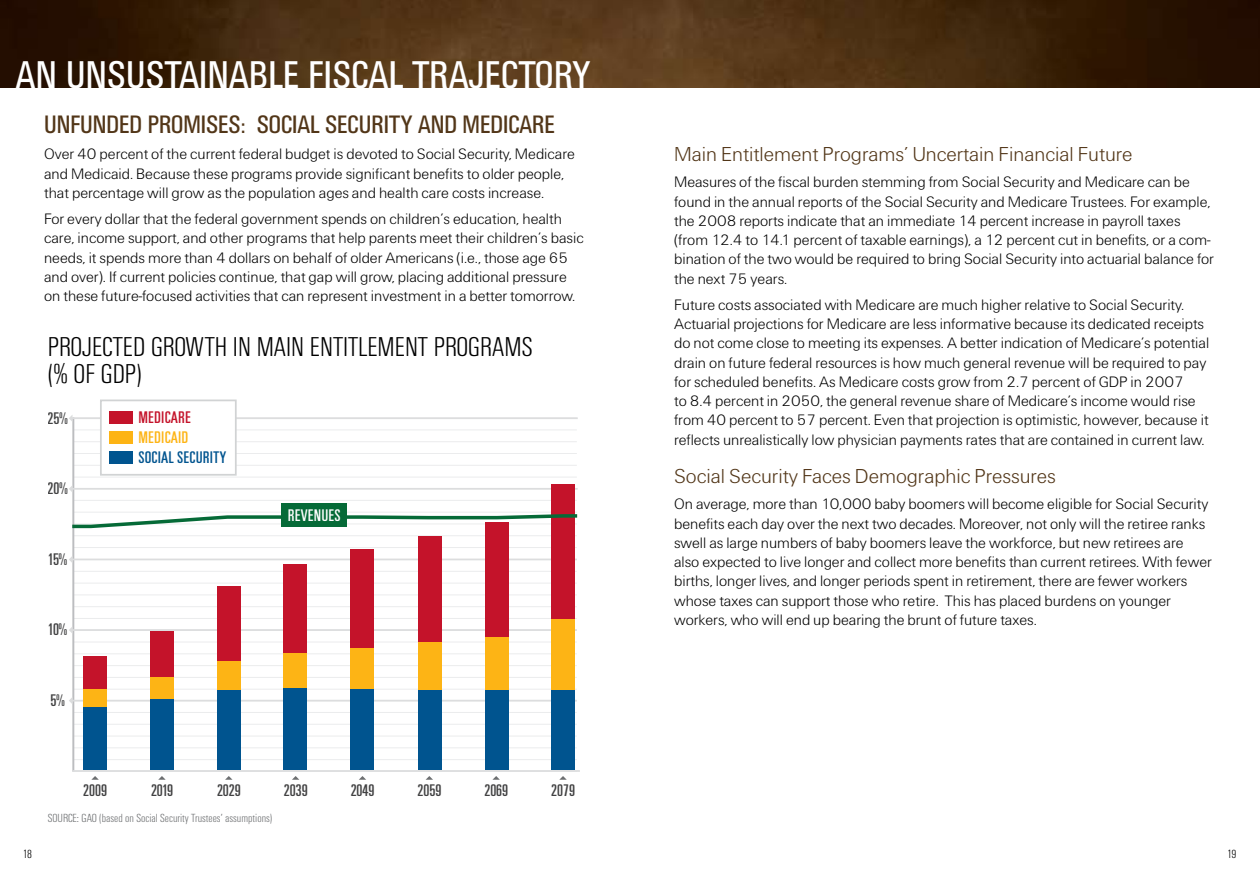
<style>
.page{position:relative;width:1260px;height:882px;background:#fff}
.page>*{position:absolute;margin:0;border:0;box-sizing:border-box;transform-origin:0 0}
.t1{font:40.25px "Univers U57";letter-spacing:.01em;color:#fff}
.t2{font:28.35px/26.9px "Univers U47";color:#000}
.t3{font:26.25px "Univers U57";color:#523618}
.t4{font:21px "Univers U45";color:#523618}
.t5{font:17.5px "Univers U59";letter-spacing:-.04em;color:#414142}
.t6{font:17.5px "Univers U59";letter-spacing:.01em;color:#00548f}
.t7{font:17.5px "Univers U59";letter-spacing:.01em;color:#c4132a}
.t8{font:17.5px "Univers U59";letter-spacing:.01em;color:#fdb415}
.t9{font:17.5px "Univers U59";letter-spacing:.01em;color:#fff}
.t10{font:15.75px/19.2px "Univers U45";color:#000}
.t11{font:12.25px "Univers U47";color:#6d6f71}
.t12{font:12.25px "Univers U47";color:#000}
</style>
<div class="page">
<img style="left:0;top:0;width:1260px;height:87px">
<hr style="left:73px;top:759px;width:504px;height:1px;background:#ebeced">
<hr style="left:73px;top:736px;width:504px;height:1px;background:#ebeced">
<hr style="left:73px;top:724px;width:504px;height:1px;background:#ebeced">
<hr style="left:73px;top:747px;width:504px;height:1px;background:#ebeced">
<hr style="left:73px;top:712px;width:504px;height:1px;background:#ebeced">
<hr style="left:73px;top:689px;width:504px;height:1px;background:#ebeced">
<hr style="left:73px;top:665px;width:504px;height:1px;background:#ebeced">
<hr style="left:73px;top:653px;width:504px;height:1px;background:#ebeced">
<hr style="left:73px;top:677px;width:504px;height:1px;background:#ebeced">
<hr style="left:73px;top:642px;width:504px;height:1px;background:#ebeced">
<hr style="left:73px;top:618px;width:504px;height:1px;background:#ebeced">
<hr style="left:73px;top:594px;width:504px;height:1px;background:#ebeced">
<hr style="left:73px;top:583px;width:504px;height:1px;background:#ebeced">
<hr style="left:73px;top:606px;width:504px;height:1px;background:#ebeced">
<hr style="left:73px;top:571px;width:504px;height:1px;background:#ebeced">
<hr style="left:73px;top:547px;width:504px;height:1px;background:#ebeced">
<hr style="left:73px;top:535px;width:504px;height:1px;background:#ebeced">
<hr style="left:73px;top:500px;width:504px;height:1px;background:#ebeced">
<hr style="left:73px;top:477px;width:504px;height:1px;background:#ebeced">
<hr style="left:73px;top:453px;width:504px;height:1px;background:#ebeced">
<hr style="left:73px;top:441px;width:504px;height:1px;background:#ebeced">
<hr style="left:73px;top:465px;width:504px;height:1px;background:#ebeced">
<hr style="left:73px;top:429px;width:504px;height:1px;background:#ebeced">
<hr style="left:72px;top:417px;width:2px;height:354px;background:#bcbdc0">
<hr style="left:70px;top:488px;width:508px;height:2px;background:#dcddde">
<hr style="left:70px;top:559px;width:507px;height:1px;background:#dcddde">
<hr style="left:70px;top:417px;width:508px;height:2px;background:#dcddde">
<hr style="left:70px;top:629px;width:507px;height:2px;background:#dcddde">
<hr style="left:70px;top:700px;width:507px;height:2px;background:#dcddde">
<hr style="left:72px;top:770px;width:508px;height:2px;background:#dcddde">
<svg style="left:91px;top:776px;width:8px;height:4px"></svg>
<svg style="left:158px;top:776px;width:8px;height:4px"></svg>
<svg style="left:225px;top:776px;width:8px;height:4px"></svg>
<svg style="left:292px;top:776px;width:7px;height:4px"></svg>
<svg style="left:359px;top:776px;width:7px;height:4px"></svg>
<svg style="left:426px;top:776px;width:7px;height:4px"></svg>
<svg style="left:492px;top:776px;width:8px;height:4px"></svg>
<svg style="left:559px;top:776px;width:8px;height:4px"></svg>
<div style="left:84px;top:706px;width:23px;height:64px;background:#00548f"></div>
<div style="left:151px;top:699px;width:23px;height:71px;background:#00548f"></div>
<div style="left:217px;top:690px;width:23px;height:80px;background:#00548f"></div>
<div style="left:284px;top:688px;width:23px;height:82px;background:#00548f"></div>
<div style="left:351px;top:689px;width:23px;height:81px;background:#00548f"></div>
<div style="left:418px;top:689px;width:23px;height:81px;background:#00548f"></div>
<div style="left:485px;top:689px;width:23px;height:81px;background:#00548f"></div>
<div style="left:552px;top:689px;width:23px;height:81px;background:#00548f"></div>
<div style="left:84px;top:689px;width:23px;height:17px;background:#fdb415"></div>
<div style="left:151px;top:676px;width:23px;height:23px;background:#fdb415"></div>
<div style="left:217px;top:661px;width:23px;height:29px;background:#fdb415"></div>
<div style="left:284px;top:652px;width:23px;height:36px;background:#fdb415"></div>
<div style="left:351px;top:648px;width:23px;height:41px;background:#fdb415"></div>
<div style="left:418px;top:642px;width:23px;height:47px;background:#fdb415"></div>
<div style="left:485px;top:637px;width:23px;height:52px;background:#fdb415"></div>
<div style="left:552px;top:618px;width:23px;height:71px;background:#fdb415"></div>
<div style="left:84px;top:656px;width:23px;height:33px;background:#c4132a"></div>
<div style="left:151px;top:631px;width:23px;height:45px;background:#c4132a"></div>
<div style="left:217px;top:587px;width:23px;height:74px;background:#c4132a"></div>
<div style="left:284px;top:564px;width:23px;height:88px;background:#c4132a"></div>
<div style="left:351px;top:549px;width:23px;height:99px;background:#c4132a"></div>
<div style="left:418px;top:537px;width:23px;height:105px;background:#c4132a"></div>
<div style="left:485px;top:522px;width:23px;height:115px;background:#c4132a"></div>
<div style="left:552px;top:484px;width:23px;height:134px;background:#c4132a"></div>
<svg style="left:72px;top:512px;width:506px;height:18px"></svg>
<div style="left:101px;top:400px;width:135px;height:75px;background:#fff"></div>
<div style="left:100px;top:400px;width:137px;height:76px;border:2px solid #d1d3d4"></div>
<div style="left:281px;top:503px;width:66px;height:24px;background:#056a37"></div>
<div style="left:109px;top:451px;width:24px;height:12px;background:#00548f"></div>
<div style="left:109px;top:431px;width:24px;height:12px;background:#fdb415"></div>
<div style="left:109px;top:411px;width:24px;height:12px;background:#c4132a"></div>
<h1 class="t1" style="left:16px;top:51px;width:576px">AN UNSUSTAINABLE FISCAL TRAJECTORY</h1>
<h3 class="t3" style="left:44px;top:109px;width:512px">UNFUNDED PROMISES: SOCIAL SECURITY AND MEDICARE</h3>
<p class="t10" style="left:44px;top:146px;width:532px">Over 40 percent of the current federal budget is devoted to Social Security, Medicare and Medicaid. Because these programs provide significant benefits to older people, that percentage will grow as the population ages and health care costs increase.</p>
<p class="t10" style="left:44px;top:211px;width:541px">For every dollar that the federal government spends on children’s education, health care, income support, and other programs that help parents meet their children’s basic needs, it spends more than 4 dollars on behalf of older Americans (i.e., those age 65 and over). If current policies continue, that gap will grow, placing additional pressure on these future-focused activities that can represent investment in a better tomorrow.</p>
<h2 class="t2" style="left:48px;top:335px;width:486px">PROJECTED GROWTH IN MAIN ENTITLEMENT PROGRAMS (% OF GDP)</h2>
<p class="t5" style="left:47px;top:408px;width:22px">25%</p>
<p class="t5" style="left:47px;top:478px;width:22px">20%</p>
<p class="t5" style="left:48px;top:548px;width:21px">15%</p>
<p class="t5" style="left:48px;top:619px;width:21px">10%</p>
<p class="t5" style="left:50px;top:689px;width:16px">5%</p>
<p class="t7" style="left:138px;top:407px;width:54px">MEDICARE</p>
<p class="t8" style="left:138px;top:427px;width:51px">MEDICAID</p>
<p class="t6" style="left:138px;top:447px;width:89px">SOCIAL SECURITY</p>
<p class="t9" style="left:288px;top:505px;width:54px">REVENUES</p>
<p class="t5" style="left:83px;top:779px;width:26px">2009</p>
<p class="t5" style="left:151px;top:779px;width:24px">2019</p>
<p class="t5" style="left:217px;top:779px;width:26px">2029</p>
<p class="t5" style="left:284px;top:779px;width:26px">2039</p>
<p class="t5" style="left:350px;top:779px;width:26px">2049</p>
<p class="t5" style="left:417px;top:779px;width:26px">2059</p>
<p class="t5" style="left:484px;top:779px;width:26px">2069</p>
<p class="t5" style="left:551px;top:779px;width:26px">2079</p>
<p class="t11" style="left:48px;top:810px;width:226px">SOURCE: GAO (based on Social Security Trustees’ assumptions)</p>
<h3 class="t4" style="left:674px;top:140px;width:460px">Main Entitlement Programs’ Uncertain Financial Future</h3>
<p class="t10" style="left:674px;top:174px;width:541px">Measures of the fiscal burden stemming from Social Security and Medicare can be found in the annual reports of the Social Security and Medicare Trustees. For example, the 2008 reports indicate that an immediate 14 percent increase in payroll taxes (from 12.4 to 14.1 percent of taxable earnings), a 12 percent cut in benefits, or a com&shy;bination of the two would be required to bring Social Security into actuarial balance for the next 75 years.</p>
<p class="t10" style="left:674px;top:296px;width:537px">Future costs associated with Medicare are much higher relative to Social Security.<br>Actuarial projections for Medicare are less informative because its dedicated receipts do not come close to meeting its expenses. A better indication of Medicare’s potential drain on future federal resources is how much general revenue will be required to pay for scheduled benefits. As Medicare costs grow from 2.7 percent of GDP in 2007<br>to 8.4 percent in 2050, the general revenue share of Medicare’s income would rise from 40 percent to 57 percent. Even that projection is optimistic, however, because it reflects unrealistically low physician payments rates that are contained in current law.</p>
<h3 class="t4" style="left:674px;top:462px;width:383px">Social Security Faces Demographic Pressures</h3>
<p class="t10" style="left:674px;top:496px;width:539px">On average, more than 10,000 baby boomers will become eligible for Social Security benefits each day over the next two decades. Moreover, not only will the retiree ranks swell as large numbers of baby boomers leave the workforce, but new retirees are also expected to live longer and collect more benefits than current retirees. With fewer births, longer lives, and longer periods spent in retirement, there are fewer workers whose taxes can support those who retire. This has placed burdens on younger workers, who will end up bearing the brunt of future taxes.</p>
<p class="t12" style="left:23px;top:846px;width:11px">18</p>
<p class="t12" style="left:1227px;top:846px;width:11px">19</p>
</div>
